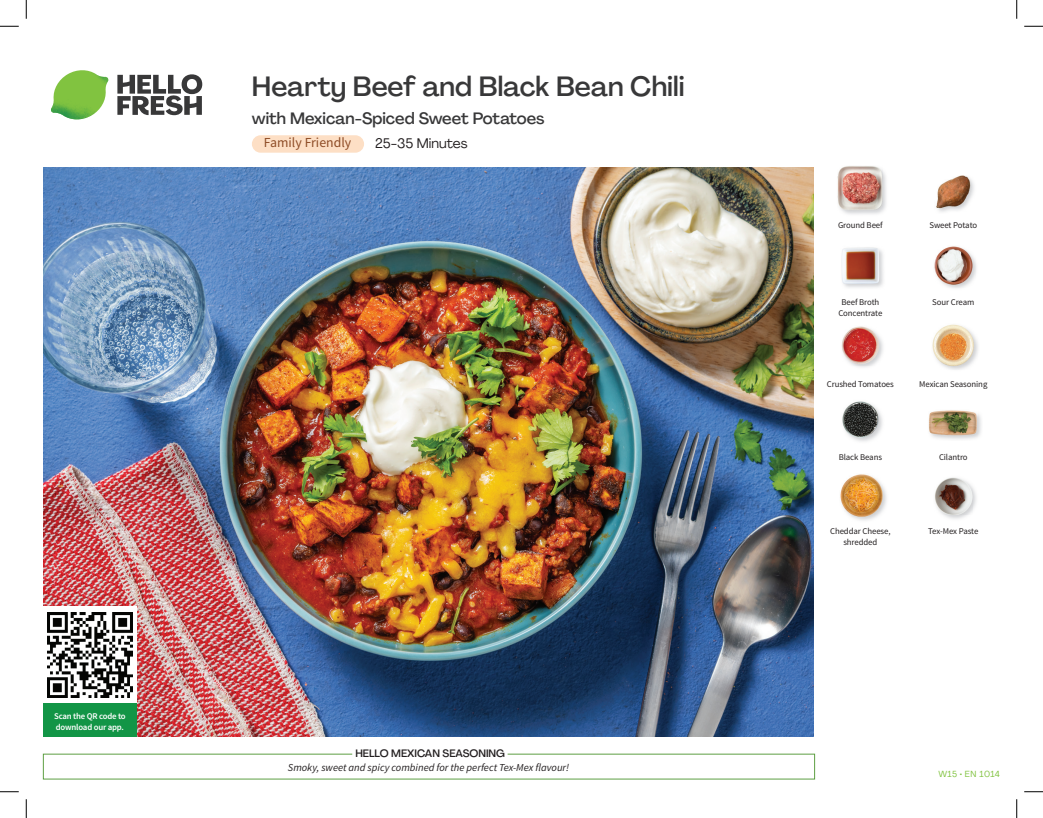
<style>
.page{position:relative;width:1043px;height:818px;background:#fff}
.page>*{position:absolute;margin:0;border:0;box-sizing:border-box;transform-origin:0 0}
.t1{font:500 27.5px "Agrandir";color:#383839}
.t2{font:500 16.25px "Agrandir";color:#383839}
.t3{font:13.75px "Source Sans Pro";color:#8d4b25}
.t4{font:13.75px "Agrandir";color:#231f20}
.t5{font:italic 10.62px "Source Sans Pro";color:#231f20}
.t6{font:500 10.62px "Agrandir";color:#231f20}
.t7{font:8.75px/11.2px "Source Sans Pro";letter-spacing:-.01em;color:#231f20;text-align:center}
.t8{font:600 8.75px/11.2px "Source Sans Pro";letter-spacing:-.02em;color:#fff}
.t9{font:8.75px "Agrandir";letter-spacing:.045em;color:#81c340}
</style>
<div class="page">
<svg style="left:117px;top:74px;width:85px;height:41px"></svg>
<svg style="left:55px;top:70px;width:51px;height:33px"></svg>
<img style="left:82px;top:70px;width:26px;height:22px">
<img style="left:54px;top:89px;width:49px;height:9px">
<img style="left:51px;top:92px;width:50px;height:28px">
<img style="left:81px;top:98px;width:22px;height:21px">
<img style="left:43px;top:168px;width:771px;height:568px">
<div style="left:252px;top:135px;width:112px;height:18px;background:#fddfc5;border-radius:9px"></div>
<img style="left:944px;top:487px;width:32px;height:32px">
<img style="left:935px;top:477px;width:37px;height:38px">
<img style="left:840px;top:474px;width:47px;height:47px">
<img style="left:977px;top:414px;width:4px;height:23px">
<img style="left:928px;top:410px;width:49px;height:30px">
<img style="left:842px;top:401px;width:41px;height:41px">
<img style="left:951px;top:342px;width:27px;height:28px">
<img style="left:932px;top:324px;width:45px;height:45px">
<img style="left:853px;top:338px;width:30px;height:29px">
<img style="left:841px;top:326px;width:39px;height:39px">
<img style="left:949px;top:261px;width:27px;height:27px">
<img style="left:934px;top:246px;width:41px;height:41px">
<img style="left:841px;top:247px;width:43px;height:41px">
<img style="left:936px;top:175px;width:37px;height:37px">
<img style="left:843px;top:170px;width:43px;height:44px">
<img style="left:837px;top:166px;width:45px;height:45px">
<div style="left:43px;top:702px;width:93px;height:34px;background:#129546"></div>
<div style="left:43px;top:606px;width:93px;height:96px;background:#fff"></div>
<img style="left:47px;top:612px;width:86px;height:85px">
<svg style="left:0;top:25px;width:19px;height:2px"></svg>
<svg style="left:1024px;top:25px;width:18px;height:2px"></svg>
<svg style="left:0;top:791px;width:19px;height:1px"></svg>
<svg style="left:1024px;top:791px;width:18px;height:1px"></svg>
<svg style="left:25px;top:0;width:2px;height:19px"></svg>
<svg style="left:25px;top:799px;width:2px;height:19px"></svg>
<svg style="left:1016px;top:0;width:1px;height:19px"></svg>
<svg style="left:1016px;top:799px;width:1px;height:19px"></svg>
<h1 class="t1" style="left:252px;top:70px;width:434px">Hearty Beef and Black Bean Chili</h1>
<h2 class="t2" style="left:252px;top:108px;width:294px">with Mexican-Spiced Sweet Potatoes</h2>
<h3 class="t3" style="left:264px;top:134px;width:89px">Family Friendly</h3>
<h3 class="t4" style="left:375px;top:135px;width:94px">25-35 Minutes</h3>
<p class="t8" style="left:54px;top:710px;width:73px">Scan the QR code to download our app.</p>
<p class="t6" style="left:355px;top:747px;width:151px">HELLO MEXICAN SEASONING</p>
<p class="t5" style="left:288px;top:761px;width:283px">Smoky, sweet and spicy combined for the perfect Tex-Mex flavour!</p>
<p class="t7" style="left:838px;top:219px;width:46px">Ground Beef</p>
<p class="t7" style="left:929px;top:219px;width:49px">Sweet Potato</p>
<p class="t7" style="left:838px;top:296px;width:46px">Beef Broth<br>Concentrate</p>
<p class="t7" style="left:932px;top:296px;width:44px">Sour Cream</p>
<p class="t7" style="left:826px;top:378px;width:69px">Crushed Tomatoes</p>
<p class="t7" style="left:919px;top:378px;width:70px">Mexican Seasoning</p>
<p class="t7" style="left:838px;top:451px;width:45px">Black Beans</p>
<p class="t7" style="left:939px;top:451px;width:30px">Cilantro</p>
<p class="t7" style="left:830px;top:525px;width:62px">Cheddar Cheese, shredded</p>
<p class="t7" style="left:928px;top:525px;width:52px">Tex-Mex Paste</p>
<p class="t9" style="left:938px;top:768px;width:63px">W15 • EN 1014</p>
</div>
